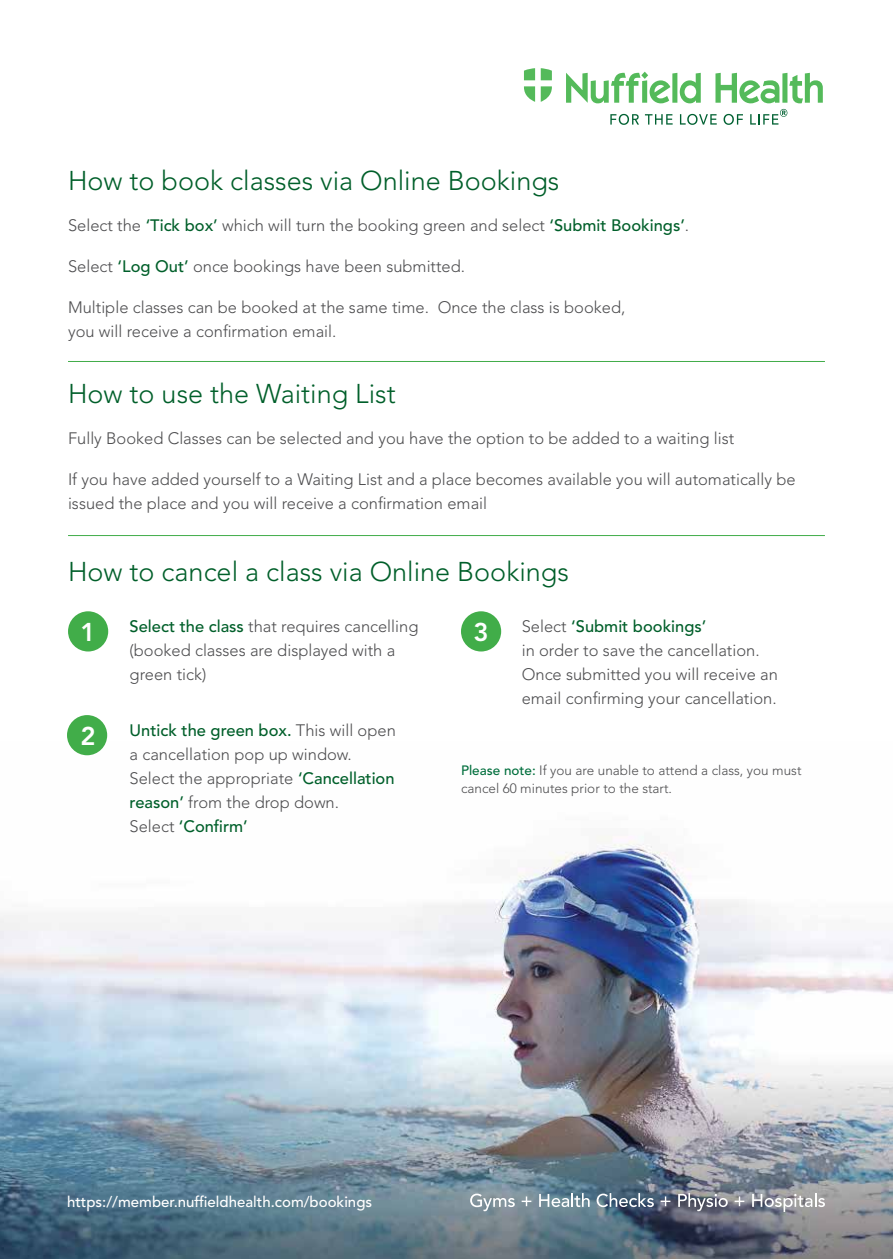
<style>
.page{position:relative;width:893px;height:1259px;background:#fff}
.page>*{position:absolute;margin:0;border:0;box-sizing:border-box;transform-origin:0 0}
.t1{font:300 27px "Avenir LT Std";color:#005f2a}
.t2{font:800 25.5px "Avenir LT Std";color:#fff}
.t3{font:300 16.5px/24px "Avenir LT Std";color:#4d4d4f}
.t4{font:500 15px "Avenir LT Std";color:#fff}
.t5{font:300 13.5px/18px "Avenir LT Std";color:#4d4d4f}
.s1{font-weight:500;color:#005f2a}
.s2{font-weight:500;color:#006e3c}
</style>
<div class="page">
<img style="left:0;top:741px;width:893px;height:518px">
<svg style="left:470px;top:1193px;width:45px;height:18px"></svg>
<svg style="left:522px;top:1196px;width:9px;height:10px"></svg>
<svg style="left:539px;top:1193px;width:51px;height:14px"></svg>
<svg style="left:597px;top:1193px;width:57px;height:14px"></svg>
<svg style="left:661px;top:1196px;width:9px;height:10px"></svg>
<svg style="left:678px;top:1193px;width:50px;height:18px"></svg>
<svg style="left:735px;top:1196px;width:9px;height:10px"></svg>
<svg style="left:752px;top:1193px;width:73px;height:19px"></svg>
<hr style="left:68px;top:361px;width:757px;height:1px;background:#41ad49">
<div style="left:68px;top:611px;width:40px;height:40px;background:#41ad49;border-radius:50%"></div>
<div style="left:67px;top:715px;width:40px;height:40px;background:#41ad49;border-radius:50%"></div>
<div style="left:461px;top:611px;width:40px;height:40px;background:#41ad49;border-radius:50%"></div>
<svg style="left:680px;top:73px;width:21px;height:30px"></svg>
<div style="left:672px;top:73px;width:5px;height:30px;background:#54ba5a"></div>
<svg style="left:789px;top:73px;width:34px;height:30px"></svg>
<div style="left:782px;top:73px;width:5px;height:30px;background:#54ba5a"></div>
<svg style="left:715px;top:73px;width:64px;height:30px"></svg>
<svg style="left:566px;top:72px;width:104px;height:31px"></svg>
<svg style="left:610px;top:114px;width:29px;height:11px"></svg>
<svg style="left:645px;top:114px;width:28px;height:11px"></svg>
<svg style="left:680px;top:114px;width:37px;height:11px"></svg>
<svg style="left:724px;top:114px;width:19px;height:11px"></svg>
<svg style="left:750px;top:109px;width:37px;height:16px"></svg>
<svg style="left:524px;top:68px;width:28px;height:34px"></svg>
<hr style="left:68px;top:535px;width:757px;height:1px;background:#41ad49">
<h1 class="t1" style="left:68px;top:165px;width:493px">How to book classes via Online Bookings</h1>
<p class="t3" style="left:68px;top:213px;width:623px">Select the <span class="s1">‘Tick box’</span> which will turn the booking green and select <span class="s1">‘Submit Bookings’</span>.</p>
<p class="t3" style="left:68px;top:254px;width:399px">Select <span class="s1">‘Log Out’</span> once bookings have been submitted.</p>
<p class="t3" style="left:68px;top:295px;width:559px">Multiple classes can be booked at the same time. Once the class is booked, you will receive a confirmation email.</p>
<h1 class="t1" style="left:68px;top:378px;width:329px">How to use the Waiting List</h1>
<p class="t3" style="left:68px;top:426px;width:668px">Fully Booked Classes can be selected and you have the option to be added to a waiting list</p>
<p class="t3" style="left:68px;top:467px;width:729px">If you have added yourself to a Waiting List and a place becomes available you will automatically be issued the place and you will receive a confirmation email</p>
<h1 class="t1" style="left:68px;top:556px;width:502px">How to cancel a class via Online Bookings</h1>
<p class="t3" style="left:130px;top:614px;width:290px"><span class="s1">Select the class</span> that requires cancelling (booked classes are displayed with a green tick)</p>
<p class="t3" style="left:130px;top:718px;width:268px"><span class="s1">Untick the green box.</span> This will open a cancellation pop up window.<br>Select the appropriate <span class="s1">‘Cancellation reason’</span> from the drop down.<br>Select <span class="s1">‘Confirm’</span></p>
<p class="t3" style="left:522px;top:615px;width:258px">Select <span class="s1">‘Submit bookings’<br></span>in order to save the cancellation.<br>Once submitted you will receive an email confirming your cancellation.</p>
<h2 class="t2" style="left:473px;top:617px;width:17px">3</h2>
<h2 class="t2" style="left:81px;top:617px;width:17px">1</h2>
<h2 class="t2" style="left:81px;top:721px;width:17px">2</h2>
<p class="t5" style="left:461px;top:762px;width:342px"><span class="s2">Please note:</span> If you are unable to attend a class, you must cancel 60 minutes prior to the start.</p>
<p class="t4" style="left:67px;top:1193px;width:307px">https://member.nuffieldhealth.com/bookings</p>
</div>
